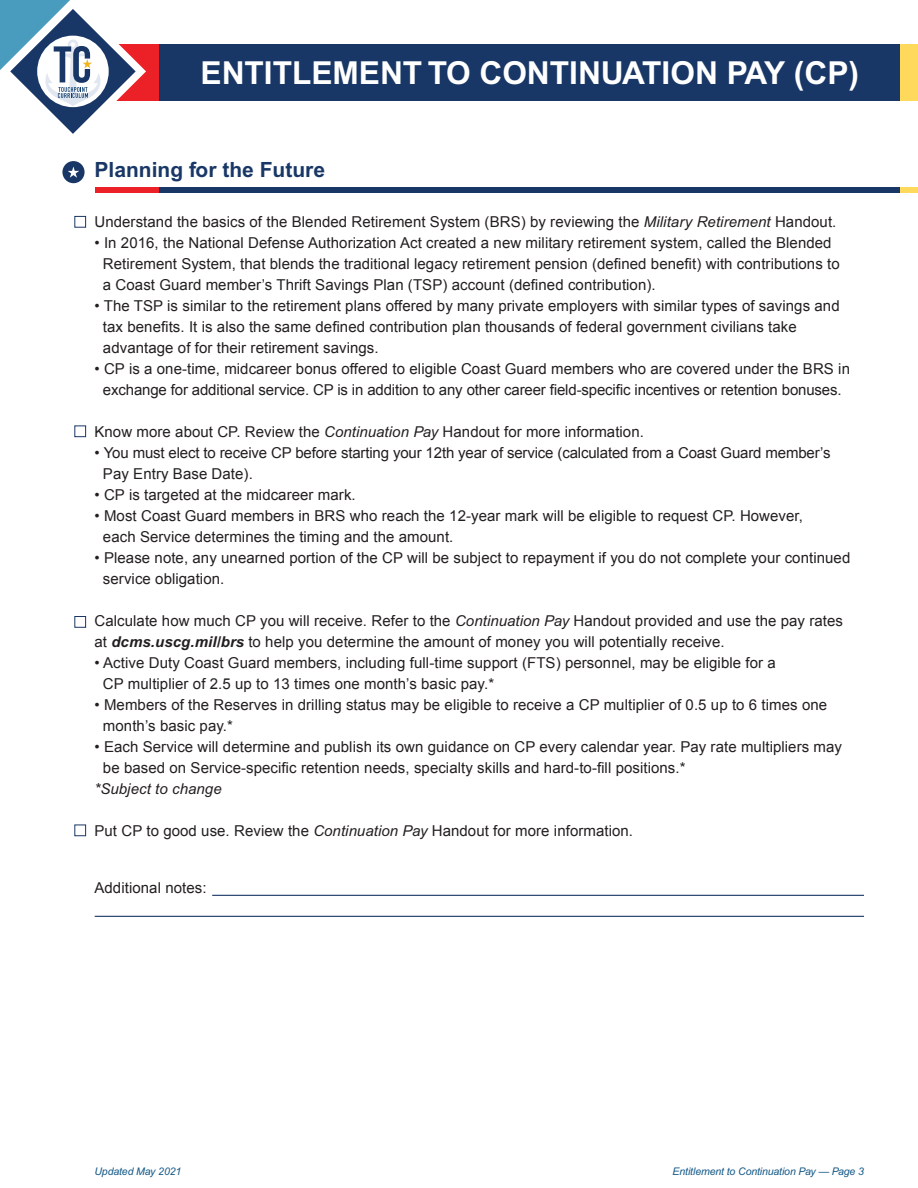
<style>
.page{position:relative;width:918px;height:1188px;background:#fff}
.page>*{position:absolute;margin:0;border:0;box-sizing:border-box;transform-origin:0 0}
.t1{font:700 31.65px "Arial";color:#fff}
.t2{font:700 21px "Arial";color:#193766}
.t3{font:15px/21px "Arial";letter-spacing:.005em;color:#231f20}
.t4{font:italic 15px "Arial";letter-spacing:.005em;color:#231f20}
.t5{font:italic 10.5px "Arial";letter-spacing:-.01em;color:#135886}
.s1{font-style:italic}
.s2{font-weight:700;font-style:italic}
</style>
<div class="page">
<div style="left:95px;top:187px;width:823px;height:5px;background:#193766"></div>
<div style="left:95px;top:187px;width:64px;height:5px;background:#ec2127"></div>
<div style="left:901px;top:187px;width:17px;height:5px;background:#fed95c"></div>
<div style="left:95px;top:44px;width:823px;height:56px;background:#193766"></div>
<div style="left:95px;top:44px;width:64px;height:56px;background:#ec2127"></div>
<div style="left:901px;top:44px;width:17px;height:56px;background:#fed95c"></div>
<svg style="left:0;top:0;width:156px;height:134px"></svg>
<div style="left:75px;top:216px;width:11px;height:12px;border:1px solid #193766"></div>
<div style="left:75px;top:825px;width:11px;height:11px;border:1px solid #193766"></div>
<div style="left:75px;top:426px;width:11px;height:11px;border:1px solid #193766"></div>
<div style="left:75px;top:616px;width:11px;height:12px;border:1px solid #193766"></div>
<div style="left:62px;top:161px;width:23px;height:22px;background:#193766;border-radius:50%"></div>
<svg style="left:68px;top:167px;width:11px;height:11px"></svg>
<hr style="left:212px;top:895px;width:652px;height:1px;background:#193766">
<hr style="left:95px;top:916px;width:769px;height:1px;background:#193766">
<p class="t1" style="left:201px;top:54px;width:660px">ENTITLEMENT TO CONTINUATION PAY (CP)</p>
<p class="t2" style="left:94px;top:158px;width:232px">Planning for the Future</p>
<p class="t3" style="left:94px;top:212px;width:743px">Understand the basics of the Blended Retirement System (BRS) by reviewing the <span class="s1">Military Retirement</span> Handout.</p>
<p class="t3" style="left:103px;top:233px;width:738px;text-indent:-8px">• In 2016, the National Defense Authorization Act created a new military retirement system, called the Blended<br>Retirement System, that blends the traditional legacy retirement pension (defined benefit) with contributions to a Coast Guard member’s Thrift Savings Plan (TSP) account (defined contribution).</p>
<p class="t3" style="left:103px;top:296px;width:738px;text-indent:-8px">• The TSP is similar to the retirement plans offered by many private employers with similar types of savings and tax benefits. It is also the same defined contribution plan thousands of federal government civilians take advantage of for their retirement savings.</p>
<p class="t3" style="left:94px;top:359px;width:757px;text-align:center">• CP is a one-time, midcareer bonus offered to eligible Coast Guard members who are covered under the BRS in exchange for additional service. CP is in addition to any other career field-specific incentives or retention bonuses.</p>
<p class="t3" style="left:94px;top:422px;width:551px">Know more about CP. Review the <span class="s1">Continuation Pay</span> Handout for more information.</p>
<p class="t3" style="left:103px;top:443px;width:729px;text-indent:-8px">• You must elect to receive CP before starting your 12th year of service (calculated from a Coast Guard member’s<br>Pay Entry Base Date).</p>
<p class="t3" style="left:94px;top:485px;width:263px">• CP is targeted at the midcareer mark.</p>
<p class="t3" style="left:103px;top:506px;width:702px;text-indent:-8px">• Most Coast Guard members in BRS who reach the 12-year mark will be eligible to request CP. However, each Service determines the timing and the amount.</p>
<p class="t3" style="left:103px;top:548px;width:749px;text-indent:-8px">• Please note, any unearned portion of the CP will be subject to repayment if you do not complete your continued service obligation.</p>
<p class="t3" style="left:94px;top:611px;width:750px">Calculate how much CP you will receive. Refer to the <span class="s1">Continuation Pay</span> Handout provided and use the pay rates at <span class="s2">dcms.uscg.mil/brs</span> to help you determine the amount of money you will potentially receive.</p>
<p class="t3" style="left:103px;top:653px;width:674px;text-indent:-8px">• Active Duty Coast Guard members, including full-time support (FTS) personnel, may be eligible for a<br>CP multiplier of 2.5 up to 13 times one month’s basic pay.*</p>
<p class="t3" style="left:103px;top:695px;width:726px;text-indent:-8px">• Members of the Reserves in drilling status may be eligible to receive a CP multiplier of 0.5 up to 6 times one month’s basic pay.*</p>
<p class="t3" style="left:103px;top:737px;width:741px;text-indent:-8px">• Each Service will determine and publish its own guidance on CP every calendar year. Pay rate multipliers may be based on Service-specific retention needs, specialty skills and hard-to-fill positions.*</p>
<p class="t4" style="left:94px;top:780px;width:129px">*Subject to change</p>
<p class="t3" style="left:94px;top:821px;width:540px">Put CP to good use. Review the <span class="s1">Continuation Pay</span> Handout for more information.</p>
<p class="t3" style="left:94px;top:877px;width:114px">Additional notes:</p>
<p class="t5" style="left:94px;top:1165px;width:88px">Updated May 2021</p>
<p class="t5" style="left:673px;top:1165px;width:193px">Entitlement to Continuation Pay — Page 3</p>
</div>
